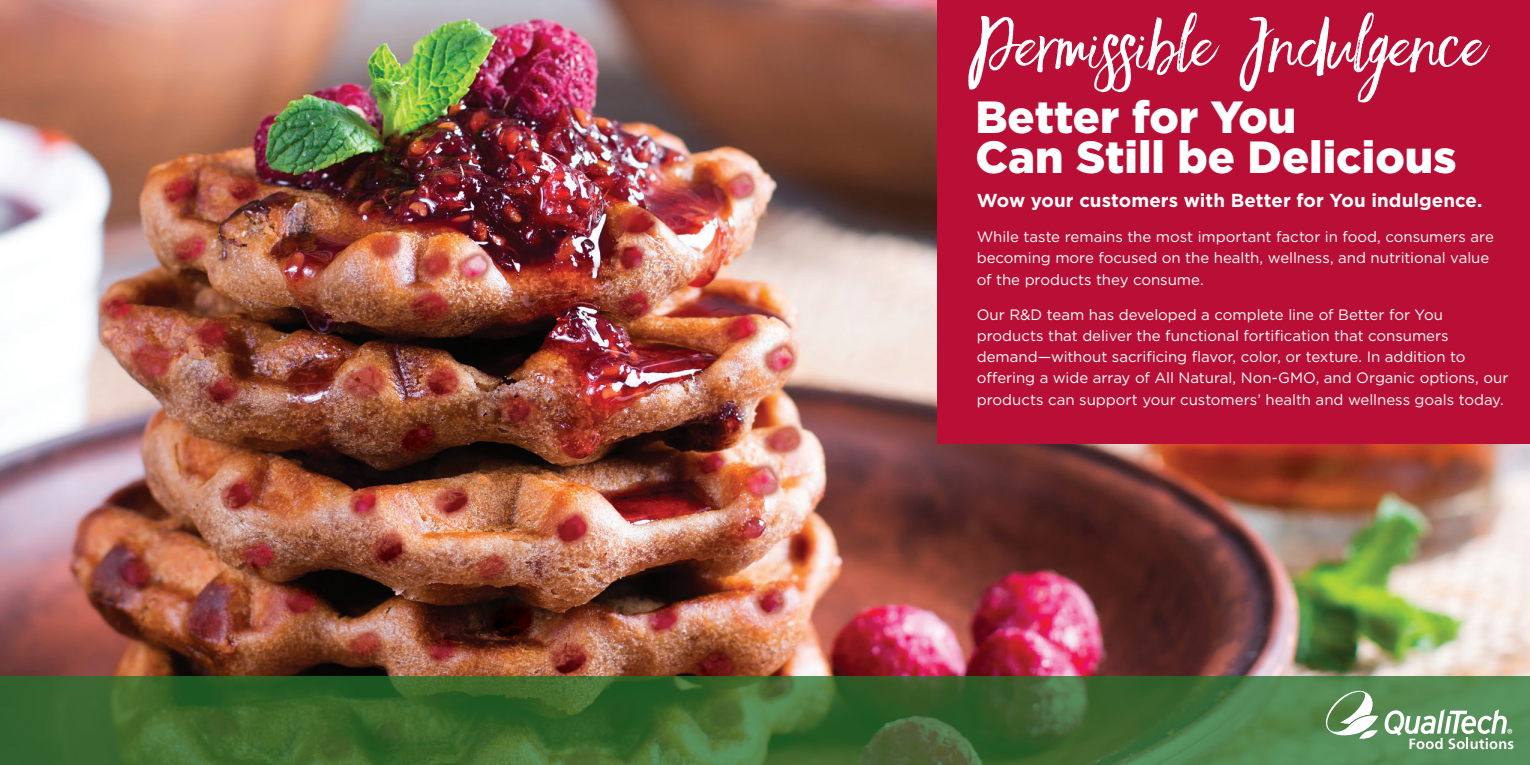
<style>
.page{position:relative;width:1530px;height:765px;background:#fff}
.page>*{position:absolute;margin:0;border:0;box-sizing:border-box;transform-origin:0 0}
.t1{font:63.75px "Faith And Glory One";color:#fff}
.t2{font:900 45px/40px "Gotham";color:#fff}
.t3{font:700 18.75px "Gotham";color:#fff}
.t4{font:15px/21.2px "Gotham";color:#fff}
</style>
<div class="page">
<img style="left:0;top:0;width:1530px;height:676px">
<div style="left:938px;top:0;width:592px;height:444px;background:#b90f36"></div>
<svg style="left:0;top:676px;width:1530px;height:89px;background:#3f6b34"></svg>
<svg style="left:1323px;top:691px;width:55px;height:48px"></svg>
<svg style="left:1385px;top:709px;width:129px;height:40px"></svg>
<p class="t1" style="left:966px;top:4px;width:520px">Permissible Indulgence</p>
<p class="t2" style="left:975px;top:96px;width:483px">Better for You<br>Can Still be Delicious</p>
<p class="t3" style="left:977px;top:188px;width:507px">Wow your customers with Better for You indulgence.</p>
<p class="t4" style="left:977px;top:226px;width:519px">While taste remains the most important factor in food, consumers are becoming more focused on the health, wellness, and nutritional value of the products they consume.</p>
<p class="t4" style="left:977px;top:303px;width:533px">Our R&amp;D team has developed a complete line of Better for You products that deliver the functional fortification that consumers demand—without sacrificing flavor, color, or texture. In addition to offering a wide array of All Natural, Non-GMO, and Organic options, our products can support your customers’ health and wellness goals today.</p>
</div>
